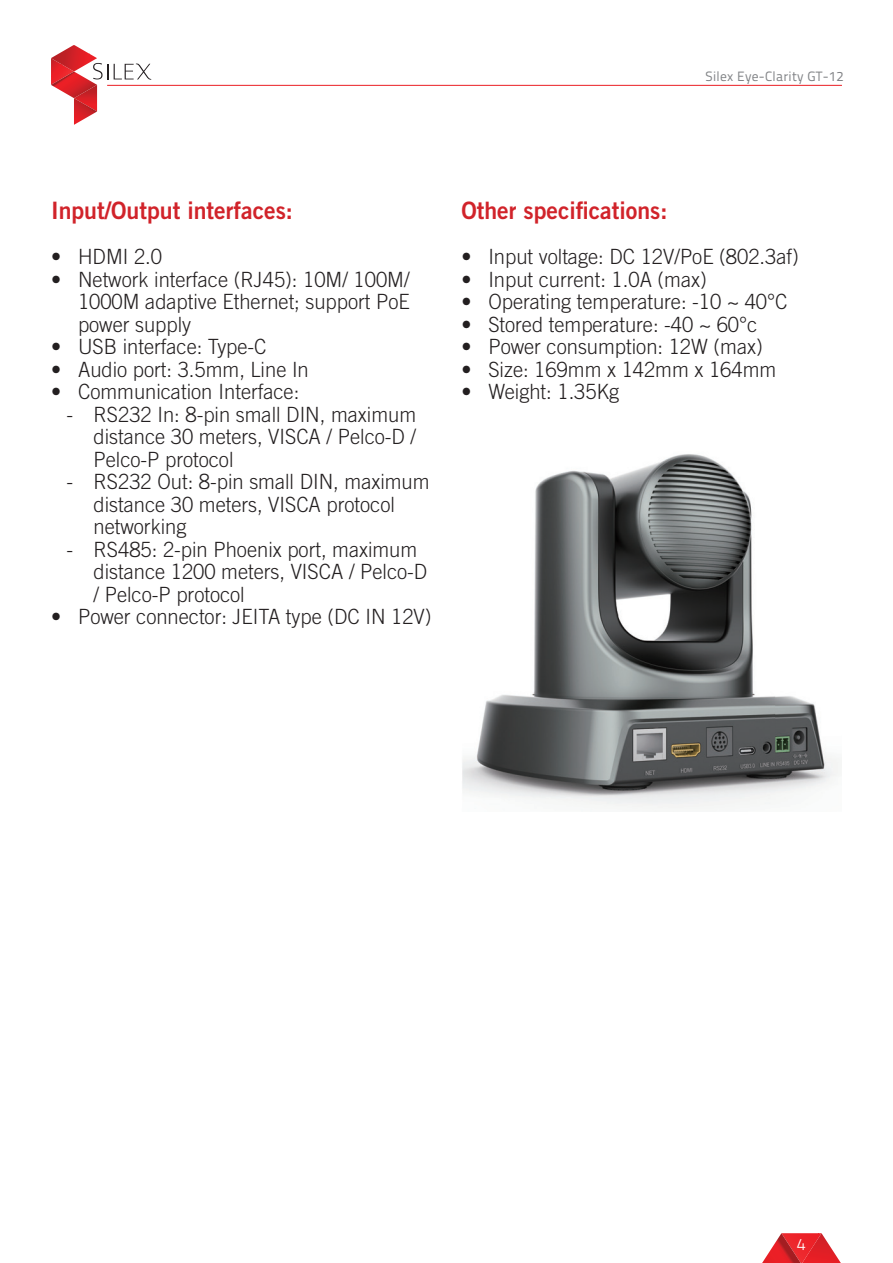
<style>
.page{position:relative;width:893px;height:1263px;background:#fff}
.page>*{position:absolute;margin:0;border:0;box-sizing:border-box;transform-origin:0 0}
.t1{font:24px "Trade Gothic LT Std Bd 2";color:#d1232a;scale:.96 1}
.t2{font:300 21px/22.5px "Trade Gothic LT Std";color:#231f20;text-align:justify;scale:.96 1}
.t3{font:300 16.5px "Titillium Text 22 L";color:#fff}
.t4{font:13.5px "Titillium Text 22 L";letter-spacing:.02em;color:#808285}
</style>
<div class="page">
<hr style="left:107px;top:85px;width:735px;height:1px;background:#eb1d23">
<img style="left:74px;top:111px;width:23px;height:14px">
<svg style="left:51px;top:45px;width:57px;height:66px"></svg>
<svg style="left:114px;top:63px;width:37px;height:17px"></svg>
<svg style="left:762px;top:1233px;width:79px;height:30px"></svg>
<img style="left:462px;top:454px;width:377px;height:354px">
<p class="t4" style="left:706px;top:66px;width:139px">Silex Eye-Clarity GT-12</p>
<p class="t1" style="left:51px;top:196px;width:254px">Input/Output interfaces:</p>
<p class="t2" style="left:51px;top:245px;width:117px">• HDMI 2.0</p>
<p class="t2" style="left:78px;top:268px;width:347px;text-indent:-27px">• Network interface (RJ45): 10M/ 100M/ 1000M adaptive Ethernet; support PoE power supply</p>
<p class="t2" style="left:51px;top:335px;width:226px">• USB interface: Type-C</p>
<p class="t2" style="left:51px;top:358px;width:270px">• Audio port: 3.5mm, Line In</p>
<p class="t2" style="left:51px;top:380px;width:260px">• Communication Interface:</p>
<p class="t2" style="left:94px;top:403px;width:338px;text-indent:-27px">- RS232 In: 8-pin small DIN, maximum distance 30 meters, VISCA / Pelco-D / Pelco-P protocol</p>
<p class="t2" style="left:94px;top:470px;width:352px;text-align:left;text-indent:-27px">- RS232 Out: 8-pin small DIN, maximum distance 30 meters, VISCA protocol networking</p>
<p class="t2" style="left:94px;top:538px;width:349px;text-align:left;text-indent:-27px">- RS485: 2-pin Phoenix port, maximum distance 1200 meters, VISCA / Pelco-D / Pelco-P protocol</p>
<p class="t2" style="left:51px;top:605px;width:398px">• Power connector: JEITA type (DC IN 12V)</p>
<p class="t1" style="left:461px;top:196px;width:216px">Other specifications:</p>
<p class="t2" style="left:461px;top:245px;width:353px">• Input voltage: DC 12V/PoE (802.3af)</p>
<p class="t2" style="left:461px;top:268px;width:257px">• Input current: 1.0A (max)</p>
<p class="t2" style="left:461px;top:290px;width:341px">• Operating temperature: -10 ~ 40°C</p>
<p class="t2" style="left:461px;top:313px;width:310px">• Stored temperature: -40 ~ 60°c</p>
<p class="t2" style="left:461px;top:335px;width:315px">• Power consumption: 12W (max)</p>
<p class="t2" style="left:461px;top:358px;width:330px">• Size: 169mm x 142mm x 164mm</p>
<p class="t2" style="left:461px;top:380px;width:166px">• Weight: 1.35Kg</p>
<p class="t3" style="left:797px;top:1232px;width:10px">4</p>
</div>
